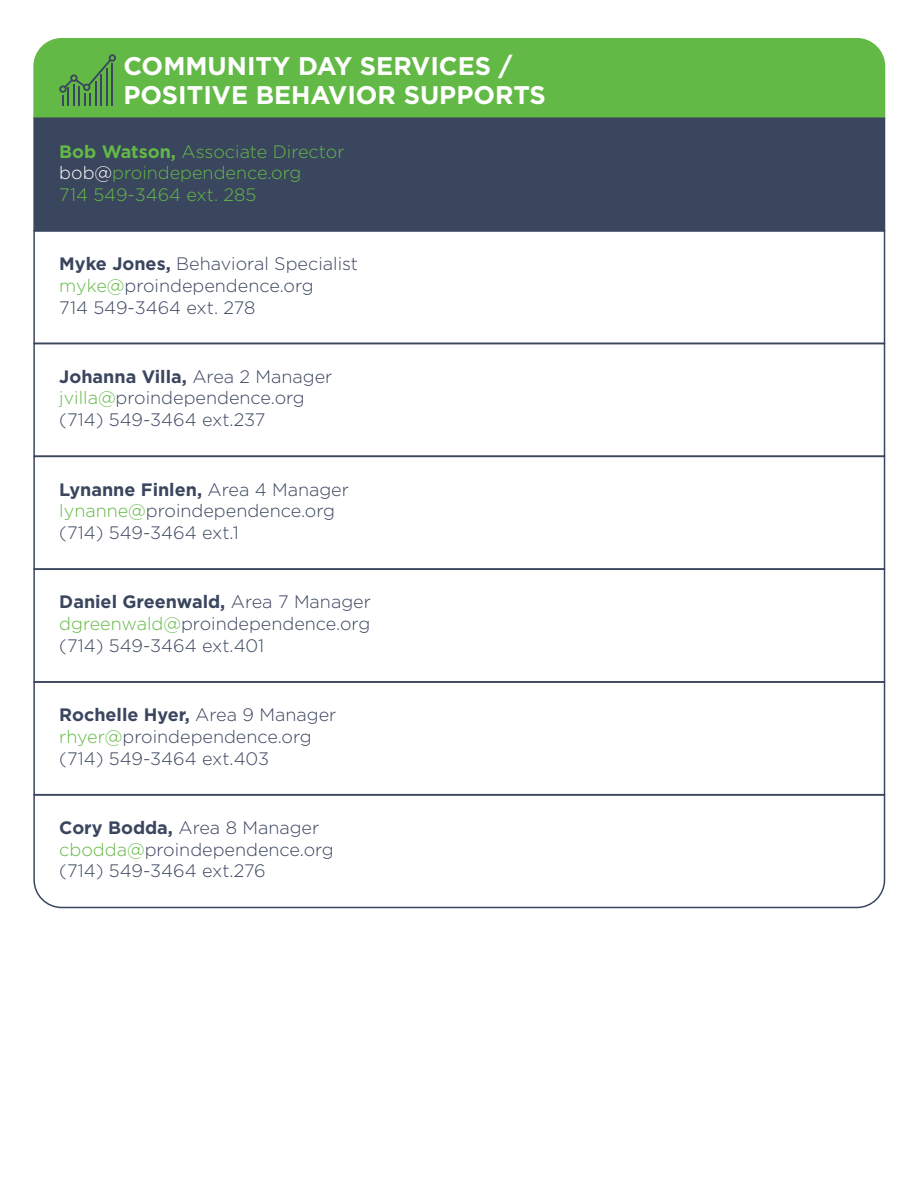
<style>
.page{position:relative;width:918px;height:1188px;background:#fff}
.page>*{position:absolute;margin:0;border:0;box-sizing:border-box;transform-origin:0 0}
.t1{font:700 25.5px/28.5px "Gotham";color:#fff}
.t2{font:300 18px/21.6px "Gotham";color:#3a455e}
.t3{font:300 18px/21.6px "Gotham";color:#63b946}
.s1{font-weight:700}
.s2{color:#fff}
.s3{color:#63b946}
</style>
<div class="page">
<div style="left:33px;top:38px;width:853px;height:82px;background:#63b946"></div>
<div style="left:33px;top:117px;width:852px;height:115px;background:#3a455e;border:2px solid #3a455e"></div>
<div style="left:33px;top:230px;width:852px;height:114px;border:2px solid #3a455e"></div>
<div style="left:33px;top:343px;width:852px;height:114px;border:2px solid #3a455e"></div>
<div style="left:33px;top:456px;width:852px;height:114px;border:2px solid #3a455e"></div>
<div style="left:33px;top:569px;width:852px;height:114px;border:2px solid #3a455e"></div>
<div style="left:33px;top:681px;width:852px;height:114px;border:2px solid #3a455e"></div>
<svg style="left:33px;top:793px;width:853px;height:116px"></svg>
<svg style="left:59px;top:54px;width:57px;height:52px;background:#5ca749"></svg>
<hr style="left:95px;top:81px;width:2px;height:25px;background:#3a455e">
<hr style="left:100px;top:74px;width:2px;height:32px;background:#3a455e">
<hr style="left:106px;top:68px;width:2px;height:38px;background:#3a455e">
<hr style="left:111px;top:63px;width:2px;height:43px;background:#3a455e">
<h1 class="t1" style="left:123px;top:52px;width:424px">COMMUNITY DAY SERVICES /<br>POSITIVE BEHAVIOR SUPPORTS</h1>
<p class="t3" style="left:59px;top:140px;width:287px"><span class="s1">Bob Watson,</span> Associate Director <span class="s2">bob@</span>proindependence.org<br>714 549-3464 ext. 285</p>
<p class="t2" style="left:59px;top:253px;width:300px"><span class="s1">Myke Jones,</span> Behavioral Specialist <span class="s3">myke@</span>proindependence.org<br>714 549-3464 ext. 278</p>
<p class="t2" style="left:59px;top:365px;width:275px"><span class="s1">Johanna Villa,</span> Area 2 Manager <span class="s3">jvilla@</span>proindependence.org (714) 549-3464 ext.237</p>
<p class="t2" style="left:59px;top:478px;width:291px"><span class="s1">Lynanne Finlen,</span> Area 4 Manager <span class="s3">lynanne@</span>proindependence.org (714) 549-3464 ext.1</p>
<p class="t2" style="left:59px;top:591px;width:313px;text-align:justify"><span class="s1">Daniel Greenwald,</span> Area 7 Manager <span class="s3">dgreenwald@</span>proindependence.org (714) 549-3464 ext.401</p>
<p class="t2" style="left:59px;top:704px;width:279px"><span class="s1">Rochelle Hyer,</span> Area 9 Manager <span class="s3">rhyer@</span>proindependence.org (714) 549-3464 ext.403</p>
<p class="t2" style="left:59px;top:817px;width:276px"><span class="s1">Cory Bodda,</span> Area 8 Manager <span class="s3">cbodda@</span>proindependence.org (714) 549-3464 ext.276</p>
</div>
